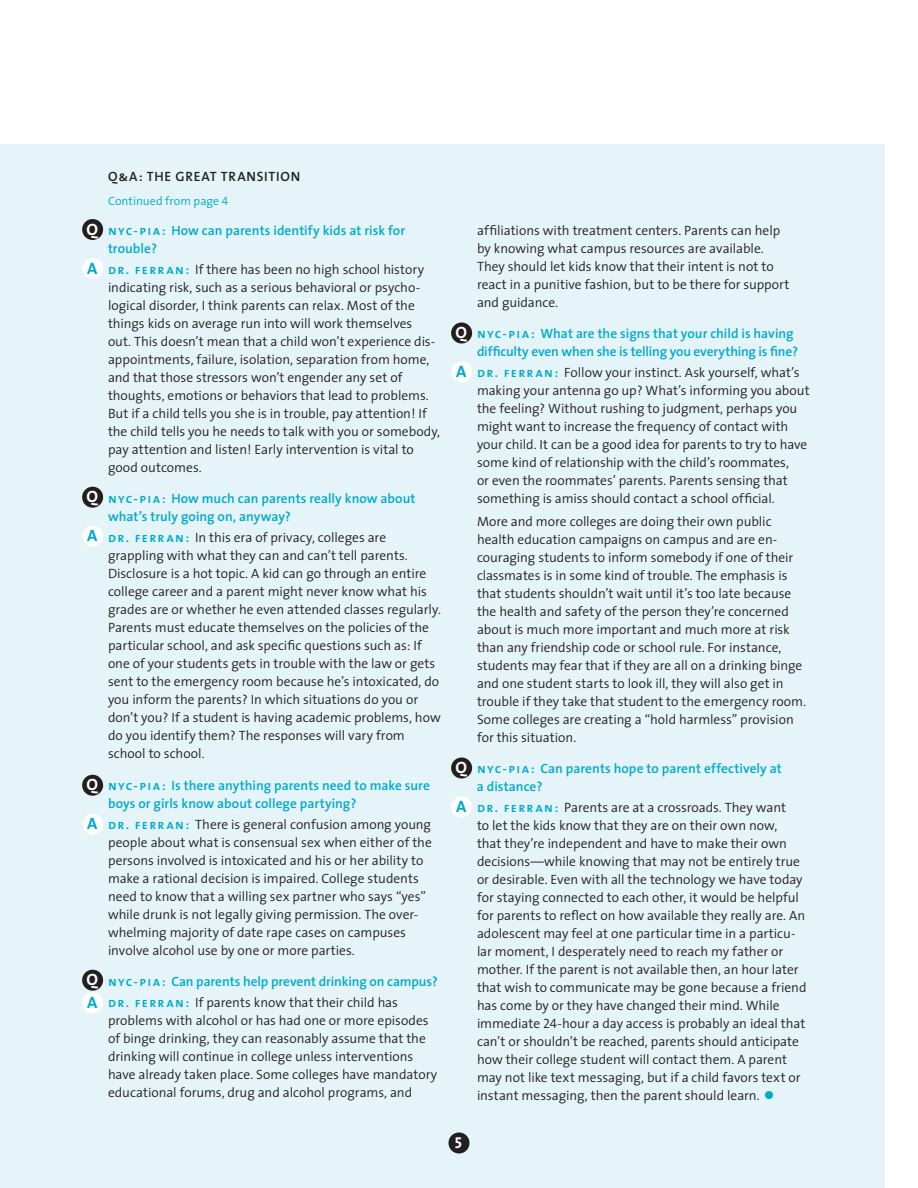
<style>
.page{position:relative;width:918px;height:1188px;background:#fff}
.page>*{position:absolute;margin:0;border:0;box-sizing:border-box;transform-origin:0 0}
.t1{font:700 16.5px "The Sans";color:#00a9cc}
.t2{font:700 16.5px "The Sans";color:#fff}
.t3{font:300 13.5px/18px "The Sans";color:#231f20}
.t4{font:600 13.5px/18px "The Sans";color:#00a9cc}
.t5{font:13.5px "The Sans Semi Bold Caps";letter-spacing:.055em;color:#231f20}
.t6{font:300 12px "The Sans";color:#00a9cc}
.s1{font-family:"The Sans Semi Light Caps";font-weight:400}
.s2{font-family:"The Sans Semi Bold Caps";font-weight:400}
.s3{font-family:"The Sans Semi Bold Caps";font-weight:400;color:#00a9cc}
.s4{font-weight:300;color:#231f20}
.s5{font-weight:700;font-size:27px;color:#00a9cc}
</style>
<div class="page">
<div style="left:0;top:144px;width:884px;height:1044px;background:#e4f4f8"></div>
<div style="left:448px;top:1132px;width:22px;height:22px;background:#231f20;border-radius:50%"></div>
<div style="left:82px;top:526px;width:21px;height:21px;background:#fff;border-radius:50%"></div>
<div style="left:82px;top:487px;width:21px;height:21px;background:#231f20;border-radius:50%"></div>
<div style="left:82px;top:992px;width:21px;height:21px;background:#fff;border-radius:50%"></div>
<div style="left:82px;top:970px;width:21px;height:21px;background:#231f20;border-radius:50%"></div>
<div style="left:82px;top:814px;width:21px;height:21px;background:#fff;border-radius:50%"></div>
<div style="left:82px;top:775px;width:21px;height:21px;background:#231f20;border-radius:50%"></div>
<div style="left:82px;top:258px;width:21px;height:21px;background:#fff;border-radius:50%"></div>
<div style="left:82px;top:219px;width:21px;height:21px;background:#231f20;border-radius:50%"></div>
<div style="left:451px;top:362px;width:21px;height:20px;background:#fff;border-radius:50%"></div>
<div style="left:451px;top:322px;width:21px;height:22px;background:#231f20;border-radius:50%"></div>
<div style="left:451px;top:796px;width:21px;height:22px;background:#fff;border-radius:50%"></div>
<div style="left:451px;top:758px;width:21px;height:20px;background:#231f20;border-radius:50%"></div>
<p class="t2" style="left:86px;top:215px;width:13px">Q</p>
<p class="t1" style="left:87px;top:254px;width:12px">A</p>
<p class="t2" style="left:86px;top:483px;width:13px">Q</p>
<p class="t1" style="left:87px;top:522px;width:12px">A</p>
<p class="t2" style="left:86px;top:771px;width:13px">Q</p>
<p class="t1" style="left:87px;top:810px;width:12px">A</p>
<p class="t2" style="left:86px;top:966px;width:13px">Q</p>
<p class="t1" style="left:87px;top:989px;width:12px">A</p>
<p class="t5" style="left:108px;top:165px;width:194px">Q&amp;A: The Great Transition</p>
<p class="t6" style="left:108px;top:191px;width:122px">Continued from page <span class="s1">4</span></p>
<p class="t4" style="left:108px;top:221px;width:299px"><span class="s2">nyc-pia :</span> How can parents identify kids at risk for trouble?</p>
<p class="t3" style="left:108px;top:260px;width:334px"><span class="s3">dr. ferr an :</span> If there has been no high school history indicating risk, such as a serious behavioral or psycho&shy;logical disorder, I think parents can relax. Most of the things kids on average run into will work themselves<br>out. This doesn’t mean that a child won’t experience dis&shy;appointments, failure, isolation, separation from home, and that those stressors won’t engender any set of thoughts, emotions or behaviors that lead to problems.<br>But if a child tells you she is in trouble, pay attention! If the child tells you he needs to talk with you or somebody, pay attention and listen! Early intervention is vital to good outcomes.</p>
<p class="t4" style="left:108px;top:489px;width:309px"><span class="s2">nyc-pia :</span> How much can parents really know about what’s truly going on, anyway?</p>
<p class="t3" style="left:108px;top:528px;width:334px"><span class="s3">dr. ferr an :</span> In this era of privacy, colleges are grappling with what they can and can’t tell parents.<br>Disclosure is a hot topic. A kid can go through an entire college career and a parent might never know what his grades are or whether he even attended classes regularly.<br>Parents must educate themselves on the policies of the particular school, and ask specific questions such as: If one of your students gets in trouble with the law or gets sent to the emergency room because he’s intoxicated, do you inform the parents? In which situations do you or don’t you? If a student is having academic problems, how do you identify them? The responses will vary from school to school.</p>
<p class="t4" style="left:108px;top:776px;width:323px"><span class="s2">nyc-pia :</span> Is there anything parents need to make sure boys or girls know about college partying?</p>
<p class="t3" style="left:108px;top:815px;width:325px"><span class="s3">dr. ferr an :</span> There is general confusion among young people about what is consensual sex when either of the persons involved is intoxicated and his or her ability to make a rational decision is impaired. College students need to know that a willing sex partner who says “yes” while drunk is not legally giving permission. The over&shy;whelming majority of date rape cases on campuses involve alcohol use by one or more parties.</p>
<p class="t4" style="left:108px;top:971px;width:332px;line-height:21px"><span class="s2">nyc- pia :</span> Can parents help prevent drinking on campus? <span class="s2">dr. ferr an :</span> <span class="s4">If parents know that their child has</span></p>
<p class="t3" style="left:108px;top:1011px;width:331px">problems with alcohol or has had one or more episodes of binge drinking, they can reasonably assume that the drinking will continue in college unless interventions have already taken place. Some colleges have mandatory educational forums, drug and alcohol programs, and</p>
<p class="t2" style="left:455px;top:319px;width:13px">Q</p>
<p class="t1" style="left:456px;top:358px;width:12px">A</p>
<p class="t2" style="left:455px;top:754px;width:13px">Q</p>
<p class="t1" style="left:456px;top:793px;width:12px">A</p>
<p class="t3" style="left:477px;top:221px;width:314px">affilia-tions with treatment centers. Parents can help by knowing what campus resources are available.<br>They should let kids know that their intent is not to react in a punitive fashion, but to be there for support and guidance.</p>
<p class="t4" style="left:477px;top:324px;width:323px"><span class="s2">nyc- pia :</span> What are the signs that your child is having difficulty even when she is telling you everything is fine?</p>
<p class="t3" style="left:477px;top:363px;width:334px"><span class="s3">dr. ferr an :</span> Follow your instinct. Ask yourself, what’s making your antenna go up? What’s informing you about the feeling? Without rushing to judgment, perhaps you might want to increase the frequency of contact with your child. It can be a good idea for parents to try to have some kind of relationship with the child’s roommates,<br>or even the roommates’ parents. Parents sensing that something is amiss should contact a school official.</p>
<p class="t3" style="left:477px;top:512px;width:331px">More and more colleges are doing their own public health education campaigns on campus and are en&shy;couraging students to inform somebody if one of their classmates is in some kind of trouble. The emphasis is that students shouldn’t wait until it’s too late because the health and safety of the person they’re concerned about is much more important and much more at risk than any friendship code or school rule. For instance, students may fear that if they are all on a drinking binge and one student starts to look ill, they will also get in trouble if they take that student to the emergency room.<br>Some colleges are creating a “hold harmless” provision for this situation.</p>
<p class="t4" style="left:477px;top:759px;width:307px"><span class="s2">nyc-pia :</span> Can parents hope to parent effectively at a distance?</p>
<p class="t3" style="left:477px;top:798px;width:331px"><span class="s3">dr. ferr an :</span> Parents are at a crossroads. They want<br>to let the kids know that they are on their own now,<br>that they’re independent and have to make their own decisions—while knowing that may not be entirely true or desirable. Even with all the technology we have today for staying connected to each other, it would be helpful for parents to reflect on how available they really are. An adolescent may feel at one particular time in a particu&shy;lar moment, I desperately need to reach my father or mother. If the parent is not available then, an hour later that wish to communicate may be gone because a friend has come by or they have changed their mind. While immediate <span class="s1">24</span>-hour a day access is probably an ideal that can’t or shouldn’t be reached, parents should anticipate how their college student will contact them. A parent may not like text messaging, but if a child favors text or instant messaging, then the parent should learn. <span class="s5">•</span></p>
</div>
